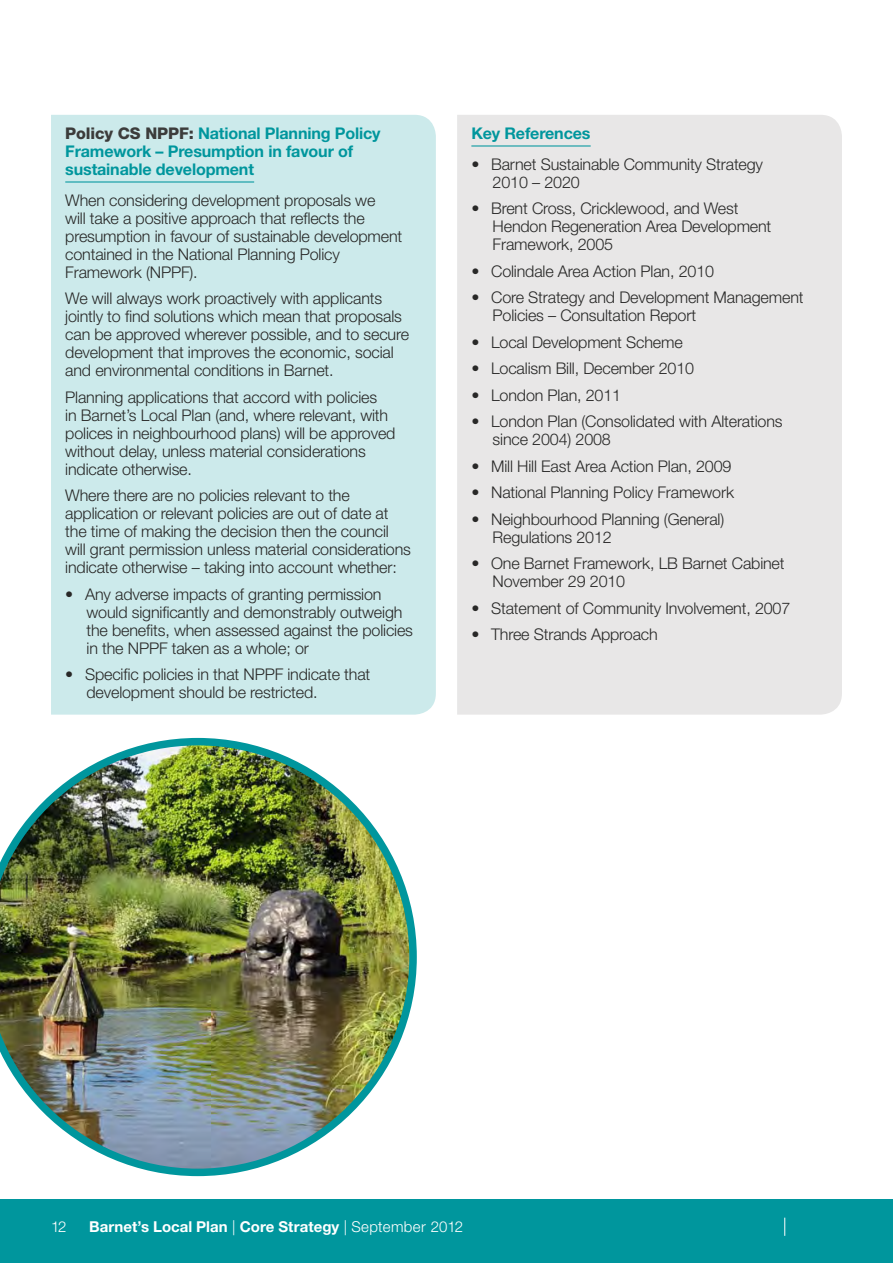
<style>
.page{position:relative;width:893px;height:1263px;background:#fff}
.page>*{position:absolute;margin:0;border:0;box-sizing:border-box;transform-origin:0 0}
.t1{font:300 16.2px/18px "Helvetica Neue LT Std";letter-spacing:-.01em;color:#282827}
.t2{font:700 16.2px/18px "Helvetica Neue LT Std";letter-spacing:-.01em;color:#00969d}
.t3{font:700 15px "Helvetica Neue LT Std";letter-spacing:.005em;color:#fff}
.t4{font:300 15px "Helvetica Neue LT Std";color:#fff}
.s1{font-weight:800;color:#3c3c3b}
.s2{font-weight:300}
</style>
<div class="page">
<div style="left:0;top:1199px;width:893px;height:64px;background:#00969d"></div>
<svg style="left:784px;top:1217px;width:1px;height:19px"></svg>
<div style="left:51px;top:115px;width:385px;height:600px;background:#cceaeb"></div>
<hr style="left:65px;top:181px;width:189px;height:2px;background:#00969d">
<div style="left:457px;top:115px;width:385px;height:600px;background:#e8e7e7"></div>
<hr style="left:471px;top:145px;width:120px;height:2px;background:#00969d">
<img style="left:0;top:738px;width:417px;height:438px">
<p class="t2" style="left:65px;top:124px;width:317px"><span class="s1">Policy CS NPPF:</span> National Planning Policy<br>Framework – Presumption in favour of sustainable development</p>
<p class="t1" style="left:65px;top:191px;width:339px">When considering development proposals we<br>will take a positive approach that reflects the presumption in favour of sustainable development contained in the National Planning Policy Framework (NPPF).</p>
<p class="t1" style="left:65px;top:289px;width:345px">We will always work proactively with applicants jointly to find solutions which mean that proposals can be approved wherever possible, and to secure development that improves the economic, social and environmental conditions in Barnet.</p>
<p class="t1" style="left:65px;top:388px;width:332px">Planning applications that accord with policies<br>in Barnet’s Local Plan (and, where relevant, with polices in neighbourhood plans) will be approved without delay, unless material considerations indicate otherwise.</p>
<p class="t1" style="left:65px;top:486px;width:347px">Where there are no policies relevant to the application or relevant policies are out of date at the time of making the decision then the council will grant permission unless material considerations indicate otherwise – taking into account whether:</p>
<p class="t1" style="left:87px;top:585px;width:328px;text-indent:-21px">• Any adverse impacts of granting permission would significantly and demonstrably outweigh the benefits, when assessed against the policies in the NPPF taken as a whole; or</p>
<p class="t1" style="left:87px;top:665px;width:285px;text-indent:-21px">• Specific policies in that NPPF indicate that development should be restricted.</p>
<p class="t2" style="left:471px;top:124px;width:121px">Key References</p>
<p class="t1" style="left:493px;top:155px;width:272px;text-indent:-21px">• Barnet Sustainable Community Strategy<br>2010 – 2020</p>
<p class="t1" style="left:493px;top:199px;width:280px;text-indent:-21px">• Brent Cross, Cricklewood, and West<br>Hendon Regeneration Area Development<br>Framework, 2005</p>
<p class="t1" style="left:471px;top:262px;width:244px">• Colindale Area Action Plan, 2010</p>
<p class="t1" style="left:493px;top:288px;width:312px;text-indent:-21px">• Core Strategy and Development Management<br>Policies – Consultation Report</p>
<p class="t1" style="left:471px;top:333px;width:213px">• Local Development Scheme</p>
<p class="t1" style="left:471px;top:359px;width:224px">• Localism Bill, December 2010</p>
<p class="t1" style="left:471px;top:386px;width:151px">• London Plan, 2011</p>
<p class="t1" style="left:493px;top:412px;width:291px;text-indent:-21px">• London Plan (Consolidated with Alterations since 2004) 2008</p>
<p class="t1" style="left:471px;top:457px;width:262px">• Mill Hill East Area Action Plan, 2009</p>
<p class="t1" style="left:471px;top:483px;width:264px">• National Planning Policy Framework</p>
<p class="t1" style="left:493px;top:510px;width:233px;text-indent:-21px">• Neighbourhood Planning (General)<br>Regulations 2012</p>
<p class="t1" style="left:493px;top:554px;width:293px;text-indent:-21px">• One Barnet Framework, LB Barnet Cabinet<br>November 29 2010</p>
<p class="t1" style="left:471px;top:599px;width:321px">• Statement of Community Involvement, 2007</p>
<p class="t1" style="left:471px;top:625px;width:188px">• Three Strands Approach</p>
<p class="t4" style="left:51px;top:1218px;width:17px">12</p>
<p class="t3" style="left:89px;top:1218px;width:375px">Barnet’s Local Plan <span class="s2">|</span> Core Strategy <span class="s2">| September 2012</span></p>
</div>
